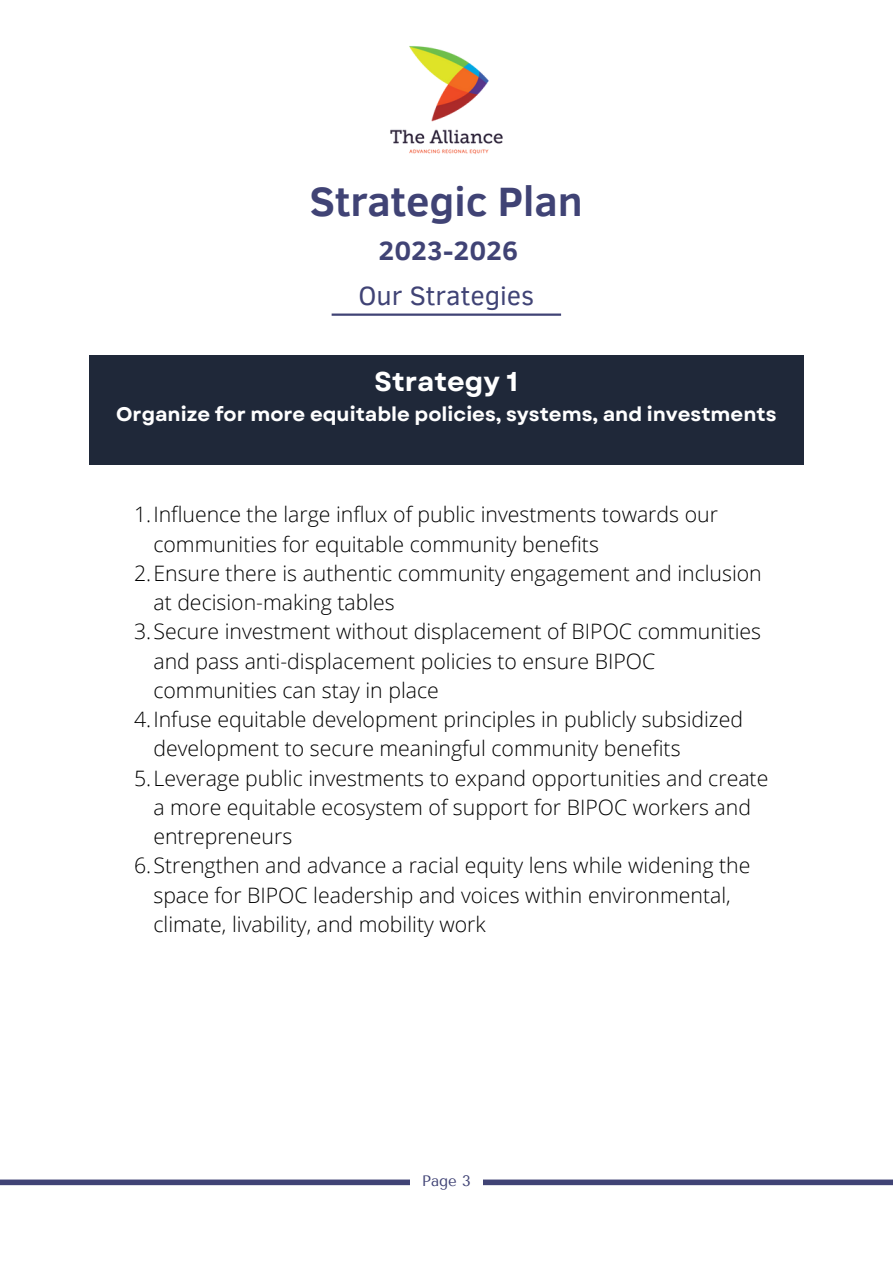
<style>
.page{position:relative;width:893px;height:1264px;background:#fff}
.page>*{position:absolute;margin:0;border:0;box-sizing:border-box;transform-origin:0 0}
.t1{font:700 42px "Clear Sans";color:#404375}
.t2{font:700 27.15px "Garet";color:#fff}
.t3{font:27px "Clear Sans";color:#404375}
.t4{font:700 27px "Clear Sans";color:#404375}
.t5{font:300 21.3px "Open Sans";color:#000}
.t6{font:700 19.65px "Garet";color:#fff}
.t7{font:15px "Tenor Sans";color:#404375}
</style>
<div class="page">
<div style="left:0;top:1179px;width:892px;height:6px;background:#404375"></div>
<hr style="left:331px;top:313px;width:230px;height:3px;background:#404375">
<img style="left:390px;top:46px;width:113px;height:108px">
<div style="left:409px;top:1167px;width:73px;height:29px;background:#fff"></div>
<div style="left:89px;top:356px;width:714px;height:109px;background:#1f2839"></div>
<h1 class="t1" style="left:310px;top:171px;width:274px">Strategic Plan</h1>
<p class="t4" style="left:378px;top:231px;width:141px">2023-2026</p>
<p class="t3" style="left:358px;top:276px;width:177px">Our Strategies</p>
<p class="t2" style="left:374px;top:362px;width:145px">Strategy 1</p>
<p class="t6" style="left:116px;top:400px;width:661px">Organize for more equitable policies, systems, and investments</p>
<p class="t5" style="left:134px;top:499px;width:585px">1.Influence the large influx of public investments towards our</p>
<p class="t5" style="left:153px;top:529px;width:447px">communities for equitable community benefits</p>
<p class="t5" style="left:134px;top:558px;width:629px">2.Ensure there is authentic community engagement and inclusion</p>
<p class="t5" style="left:153px;top:587px;width:243px">at decision-making tables</p>
<p class="t5" style="left:134px;top:616px;width:628px">3.Secure investment without displacement of BIPOC communities</p>
<p class="t5" style="left:153px;top:646px;width:503px">and pass anti-displacement policies to ensure BIPOC</p>
<p class="t5" style="left:153px;top:675px;width:287px">communities can stay in place</p>
<p class="t5" style="left:134px;top:704px;width:610px">4.Infuse equitable development principles in publicly subsidized</p>
<p class="t5" style="left:153px;top:733px;width:528px">development to secure meaningful community benefits</p>
<p class="t5" style="left:134px;top:762px;width:635px">5.Leverage public investments to expand opportunities and create</p>
<p class="t5" style="left:153px;top:792px;width:599px">a more equitable ecosystem of support for BIPOC workers and</p>
<p class="t5" style="left:153px;top:821px;width:140px">entrepreneurs</p>
<p class="t5" style="left:134px;top:850px;width:617px">6.Strengthen and advance a racial equity lens while widening the</p>
<p class="t5" style="left:153px;top:879px;width:579px">space for BIPOC leadership and voices within environmental,</p>
<p class="t5" style="left:153px;top:909px;width:334px">climate, livability, and mobility work</p>
<p class="t7" style="left:422px;top:1171px;width:50px">Page 3</p>
</div>
